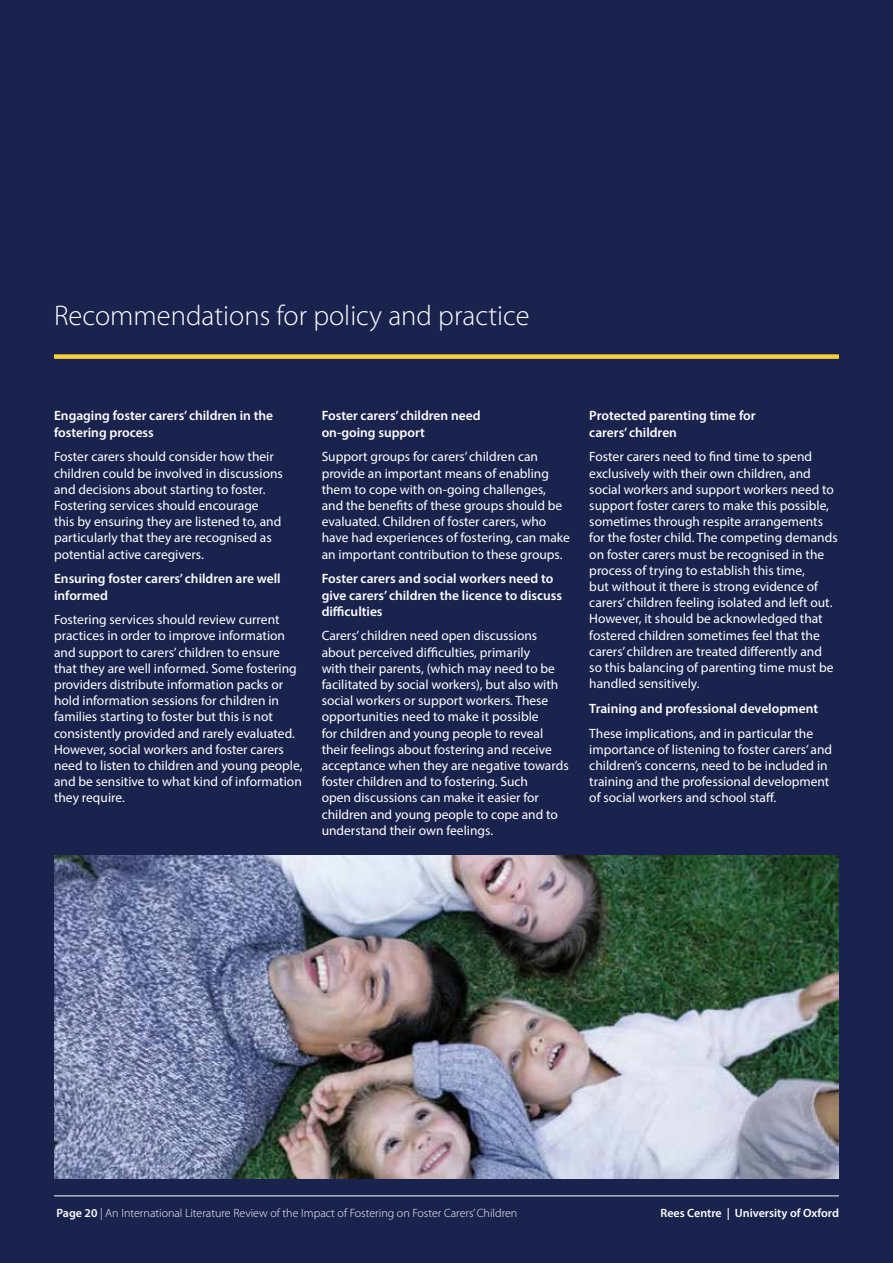
<style>
.page{position:relative;width:893px;height:1263px;background:#1a234e}
.page>*{position:absolute;margin:0;border:0;box-sizing:border-box;transform-origin:0 0}
.t1{font:300 28.5px "Myriad Pro";color:#fff}
.t2{font:13.5px/16.2px "Myriad Pro";color:#fff}
.t3{font:600 13.5px/16.2px "Myriad Pro";color:#fff}
.t4{font:300 12px "Myriad Pro";color:#fff}
.t5{font:600 12px "Myriad Pro";color:#fff}
.s1{font-weight:600}
</style>
<div class="page">
<div style="left:54px;top:354px;width:785px;height:5px;background:#fad139"></div>
<img style="left:54px;top:855px;width:785px;height:324px">
<hr style="left:54px;top:1195px;width:785px;height:1px;background:#fff">
<h1 class="t1" style="left:54px;top:299px;width:477px">Recommendations for policy and practice</h1>
<p class="t3" style="left:54px;top:407px;width:221px">Engaging foster carers’ children in the fostering process</p>
<p class="t2" style="left:54px;top:449px;width:230px">Foster carers should consider how their children could be involved in discussions and decisions about starting to foster.<br>Fostering services should encourage<br>this by ensuring they are listened to, and particularly that they are recognised as potential active caregivers.</p>
<p class="t3" style="left:54px;top:570px;width:228px">Ensuring foster carers’ children are well informed</p>
<p class="t2" style="left:54px;top:611px;width:250px">Fostering services should review current practices in order to improve information and support to carers’ children to ensure that they are well informed. Some fostering providers distribute information packs or hold information sessions for children in families starting to foster but this is not consistently provided and rarely evaluated.<br>However, social workers and foster carers need to listen to children and young people, and be sensitive to what kind of information they require.</p>
<p class="t3" style="left:322px;top:407px;width:160px">Foster carers’ children need on-going support</p>
<p class="t2" style="left:322px;top:449px;width:250px">Support groups for carers’ children can provide an important means of enabling them to cope with on-going challenges, and the benefits of these groups should be evaluated. Children of foster carers, who have had experiences of fostering, can make an important contribution to these groups.</p>
<p class="t3" style="left:322px;top:570px;width:242px">Foster carers and social workers need to give carers’ children the licence to discuss difficulties</p>
<p class="t2" style="left:322px;top:628px;width:249px">Carers’ children need open discussions about perceived difficulties, primarily<br>with their parents, (which may need to be facilitated by social workers), but also with social workers or support workers. These opportunities need to make it possible<br>for children and young people to reveal their feelings about fostering and receive acceptance when they are negative towards foster children and to fostering. Such<br>open discussions can make it easier for children and young people to cope and to understand their own feelings.</p>
<p class="t3" style="left:589px;top:407px;width:168px">Protected parenting time for carers’ children</p>
<p class="t2" style="left:589px;top:449px;width:250px">Foster carers need to find time to spend exclusively with their own children, and social workers and support workers need to support foster carers to make this possible, sometimes through respite arrangements for the foster child. The competing demands on foster carers must be recognised in the process of trying to establish this time,<br>but without it there is strong evidence of carers’ children feeling isolated and left out.<br>However, it should be acknowledged that fostered children sometimes feel that the carers’ children are treated differently and so this balancing of parenting time must be handled sensitively.</p>
<p class="t3" style="left:589px;top:700px;width:230px">Training and professional development</p>
<p class="t2" style="left:589px;top:725px;width:244px">These implications, and in particular the importance of listening to foster carers’ and children’s concerns, need to be included in training and the professional development of social workers and school staff.</p>
<p class="t4" style="left:56px;top:1205px;width:462px"><span class="s1">Page 20</span> | An International Literature Review of the Impact of Fostering on Foster Carers’ Children</p>
<p class="t5" style="left:661px;top:1205px;width:180px">Rees Centre | University of Oxford</p>
</div>
